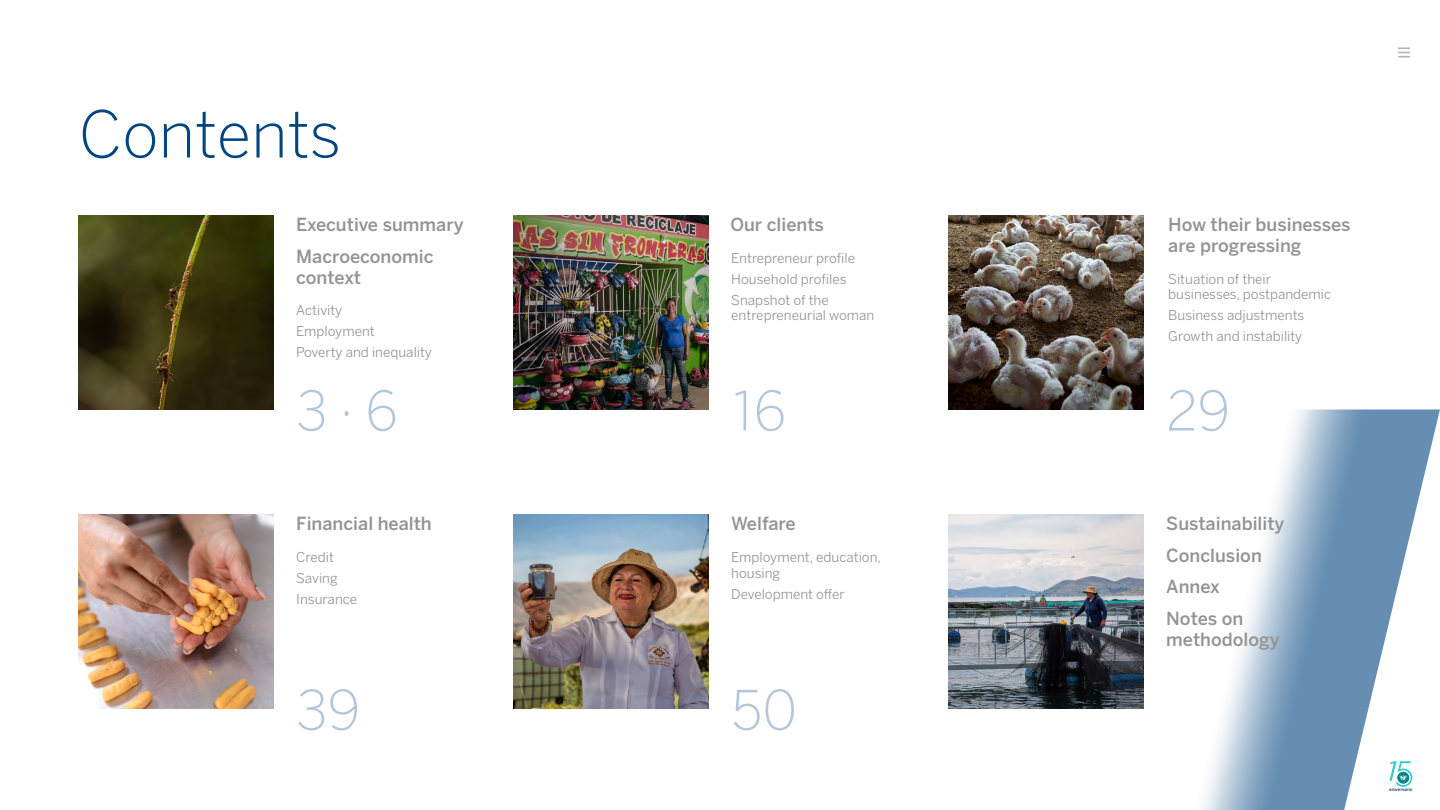
<style>
.page{position:relative;width:1440px;height:810px;background:#fff}
.page>*{position:absolute;margin:0;border:0;box-sizing:border-box;transform-origin:0 0}
.t1{font:300 63.75px "Benton Sans BBVA";color:#004481}
.t2{font:300 54px "Benton Sans BBVA";color:#b3c7d9}
.t3{font:500 18px/31.5px "Benton Sans BBVA";color:#949494}
.t4{font:13.5px/21px "Benton Sans BBVA";color:#949494}
.t5{font:500 4.43px "Benton Sans BBVA";color:#1c3764}
</style>
<div class="page">
<svg style="left:1399px;top:47px;width:10px;height:11px"></svg>
<svg style="left:1127px;top:409px;width:313px;height:401px"></svg>
<div style="left:1389px;top:761px;width:24px;height:32px;background:#fff"></div>
<svg style="left:1389px;top:761px;width:23px;height:26px"></svg>
<img style="left:79px;top:215px;width:195px;height:195px">
<img style="left:79px;top:514px;width:195px;height:195px">
<img style="left:514px;top:514px;width:195px;height:195px">
<img style="left:949px;top:514px;width:195px;height:195px">
<img style="left:514px;top:215px;width:195px;height:195px">
<img style="left:949px;top:215px;width:195px;height:194px">
<h1 class="t1" style="left:79px;top:97px;width:264px">Contents</h1>
<h3 class="t3" style="left:730px;top:209px;width:95px">Our clients</h3>
<h3 class="t3" style="left:1168px;top:214px;width:184px;line-height:21px">How their businesses are progressing</h3>
<h3 class="t3" style="left:296px;top:209px;width:169px">Executive summary<br>Macroeconomic</h3>
<h3 class="t3" style="left:296px;top:261px;width:66px">context</h3>
<p class="t4" style="left:1168px;top:271px;width:165px;line-height:15.8px">Situation of their businesses, postpandemic</p>
<p class="t4" style="left:1168px;top:305px;width:138px">Business adjustments<br>Growth and instability</p>
<p class="t4" style="left:731px;top:247px;width:125px">Entrepreneur profile<br>Household profiles<br>Snapshot of the</p>
<p class="t4" style="left:731px;top:305px;width:145px">entrepreneurial woman</p>
<p class="t4" style="left:296px;top:300px;width:137px">Activity<br>Employment<br>Poverty and inequality</p>
<h2 class="t2" style="left:296px;top:379px;width:103px">3 · 6</h2>
<h2 class="t2" style="left:731px;top:379px;width:56px">16</h2>
<h2 class="t2" style="left:1166px;top:379px;width:65px">29</h2>
<h3 class="t3" style="left:296px;top:508px;width:137px">Financial health</h3>
<h3 class="t3" style="left:1166px;top:508px;width:120px">Sustainability<br>Conclusion<br>Annex<br>Notes on</h3>
<h3 class="t3" style="left:1166px;top:624px;width:115px">methodology</h3>
<h3 class="t3" style="left:731px;top:508px;width:66px">Welfare</h3>
<p class="t4" style="left:296px;top:546px;width:63px">Credit<br>Saving<br>Insurance</p>
<p class="t4" style="left:731px;top:549px;width:151px;line-height:15.8px">Employment, education, housing</p>
<p class="t4" style="left:731px;top:583px;width:115px">Development offer</p>
<h2 class="t2" style="left:296px;top:678px;width:65px">39</h2>
<h2 class="t2" style="left:731px;top:678px;width:67px">50</h2>
<p class="t5" style="left:1389px;top:787px;width:25px">aniversario</p>
</div>
